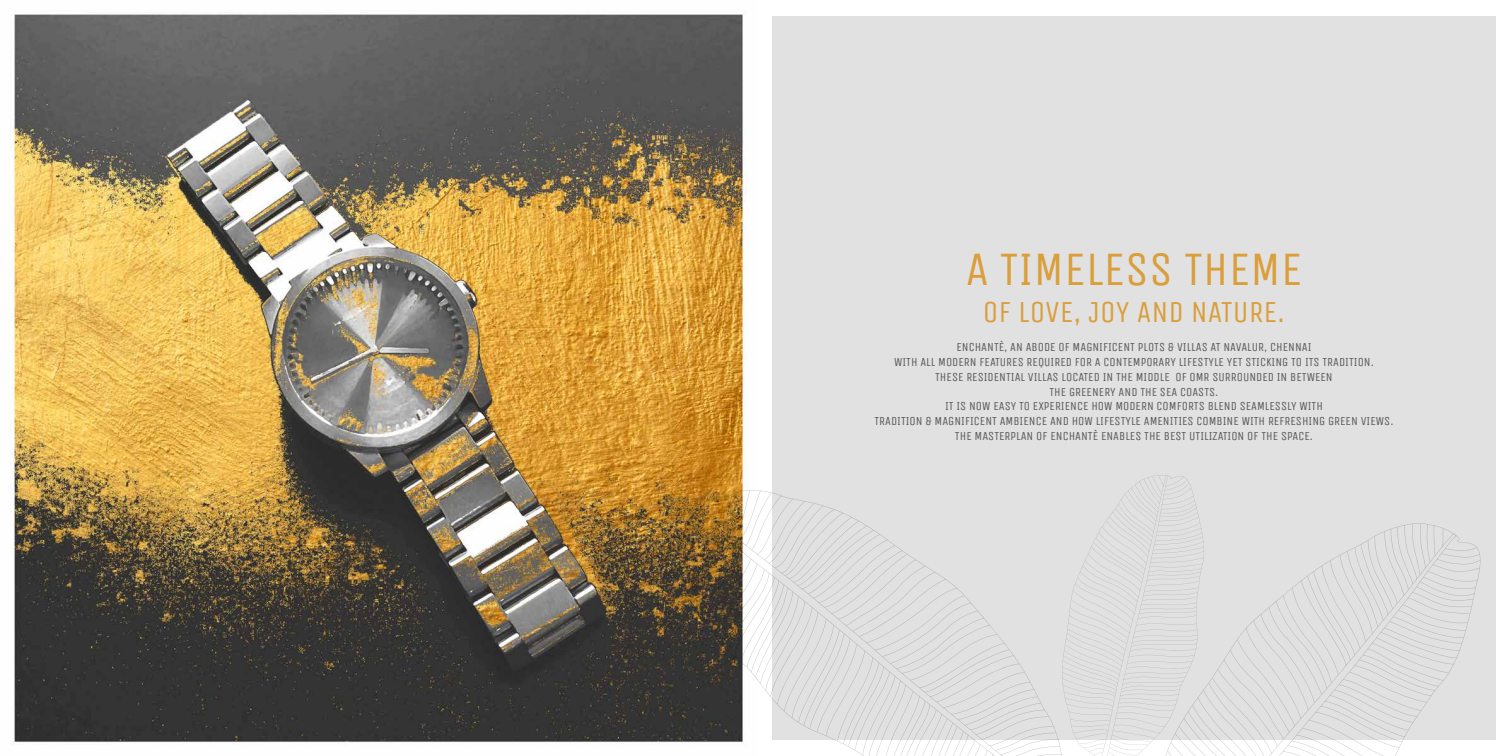
<style>
.page{position:relative;width:1512px;height:756px;background:#fff}
.page>*{position:absolute;margin:0;border:0;box-sizing:border-box;transform-origin:0 0}
.t1{font:48.12px "Unica One";color:#da9e3b}
.t2{font:30.62px "Unica One";color:#da9e3b}
.t3{font:12.25px/14.7px "Unica One";color:#58595b;text-align:center}
</style>
<div class="page">
<img style="left:10px;top:12px;width:737px;height:731px">
<div style="left:772px;top:16px;width:724px;height:724px;background:#e2e1e1"></div>
<img style="left:659px;top:475px;width:24px;height:268px">
<svg style="left:683px;top:475px;width:797px;height:281px"></svg>
<h1 class="t1" style="left:966px;top:241px;width:338px">A TIMELESS THEME</h1>
<h2 class="t2" style="left:983px;top:293px;width:304px">OF LOVE, JOY AND NATURE.</h2>
<p class="t3" style="left:874px;top:340px;width:521px">ENCHANTÈ, AN ABODE OF MAGNIFICENT PLOTS &amp; VILLAS AT NAVALUR, CHENNAI<br>WITH ALL MODERN FEATURES REQUIRED FOR A CONTEMPORARY LIFESTYLE YET STICKING TO ITS TRADITION.<br>THESE RESIDENTIAL VILLAS LOCATED IN THE MIDDLE OF OMR SURROUNDED IN BETWEEN<br>THE GREENERY AND THE SEA COASTS.<br>IT IS NOW EASY TO EXPERIENCE HOW MODERN COMFORTS BLEND SEAMLESSLY WITH<br>TRADITION &amp; MAGNIFICENT AMBIENCE AND HOW LIFESTYLE AMENITIES COMBINE WITH REFRESHING GREEN VIEWS.<br>THE MASTERPLAN OF ENCHANTÈ ENABLES THE BEST UTILIZATION OF THE SPACE.</p>
</div>
